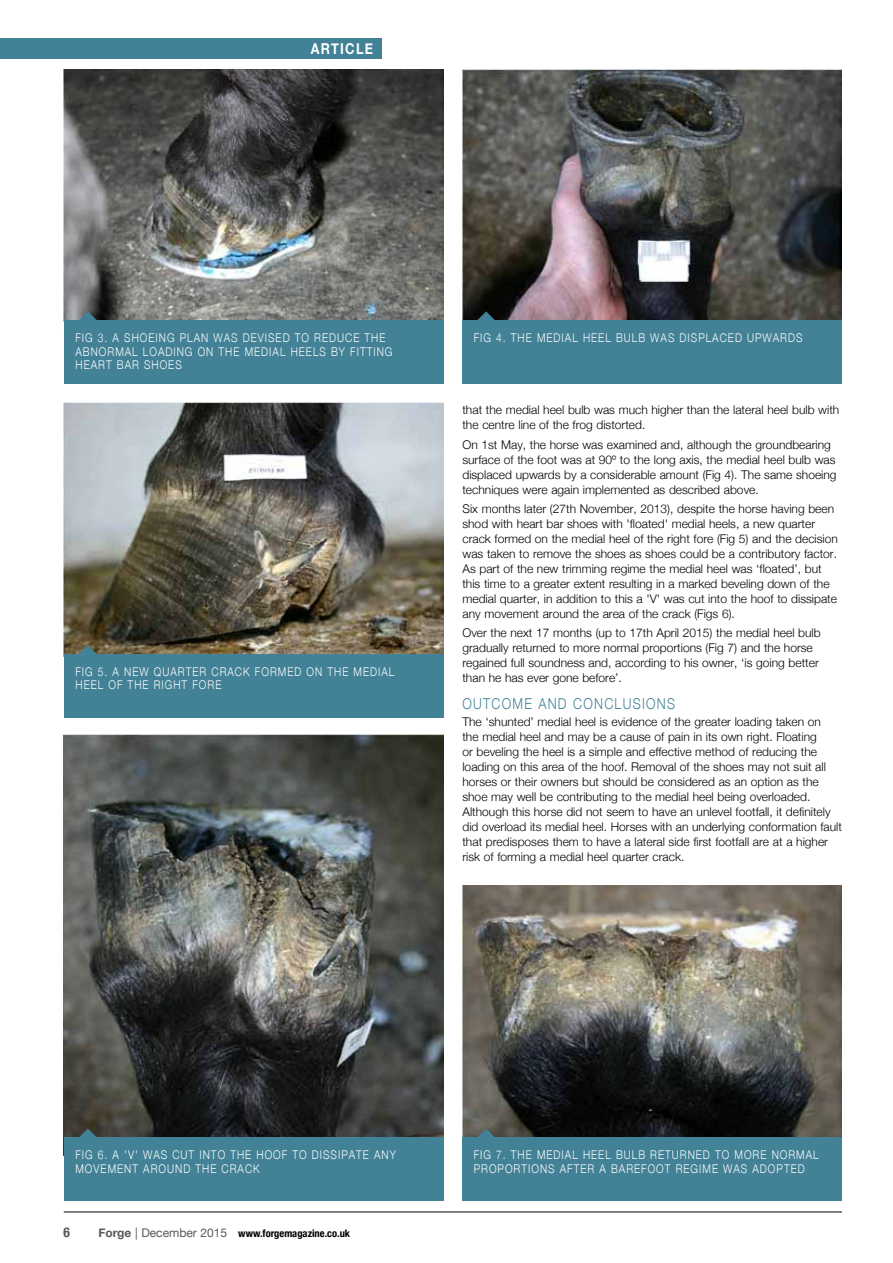
<style>
.page{position:relative;width:893px;height:1263px;background:#fff}
.page>*{position:absolute;margin:0;border:0;box-sizing:border-box;transform-origin:0 0}
.t1{font:300 15px "Helvetica Neue";color:#428196;scale:.85 1}
.t2{font:700 15px "Helvetica Neue";letter-spacing:.1em;color:#fff;scale:.85 1}
.t3{font:700 condensed 13.5px "Helvetica Neue";color:#58595b}
.t4{font:300 12px/15px "Helvetica Neue";color:#000}
.t5{font:300 12px "Helvetica Neue";letter-spacing:.1em;color:#fff;scale:.85 1}
.t6{font:700 condensed 10.5px "Helvetica Neue";color:#000}
.s1{font-stretch:normal;font-size:12px;color:#58595b}
.s2{font-weight:400;font-stretch:normal;font-size:12px;color:#58595b}
</style>
<div class="page">
<hr style="left:64px;top:1211px;width:778px;height:1px;background:#000">
<div style="left:0;top:38px;width:381px;height:21px;background:#428196"></div>
<img style="left:64px;top:403px;width:379px;height:251px">
<img style="left:64px;top:735px;width:379px;height:402px">
<img style="left:462px;top:885px;width:380px;height:252px">
<img style="left:64px;top:69px;width:379px;height:251px">
<img style="left:462px;top:70px;width:380px;height:250px">
<div style="left:64px;top:320px;width:380px;height:64px;background:#428196"></div>
<svg style="left:64px;top:311px;width:48px;height:9px"></svg>
<div style="left:462px;top:320px;width:380px;height:64px;background:#428196"></div>
<svg style="left:462px;top:311px;width:48px;height:9px"></svg>
<div style="left:64px;top:654px;width:380px;height:63px;background:#428196"></div>
<svg style="left:64px;top:645px;width:48px;height:9px"></svg>
<div style="left:64px;top:1137px;width:380px;height:64px;background:#428196"></div>
<svg style="left:64px;top:1128px;width:48px;height:9px"></svg>
<div style="left:462px;top:1137px;width:380px;height:64px;background:#428196"></div>
<svg style="left:462px;top:1128px;width:48px;height:9px"></svg>
<p class="t2" style="left:311px;top:40px;width:75px">ARTICLE</p>
<p class="t5" style="left:75px;top:330px;width:67px">Fig 3. A shoeing</p>
<p class="t5" style="left:180px;top:330px;width:9px">plan</p>
<p class="t5" style="left:213px;top:330px;width:11px">was</p>
<p class="t5" style="left:243px;top:330px;width:9px">devised</p>
<p class="t5" style="left:295px;top:330px;width:32px">to red</p>
<p class="t5" style="left:337px;top:330px;width:42px">uce the</p>
<p class="t5" style="left:75px;top:344px;width:11px">abnormal</p>
<p class="t5" style="left:143px;top:344px;width:10px">loading</p>
<p class="t5" style="left:198px;top:344px;width:34px">on the</p>
<p class="t5" style="left:245px;top:344px;width:9px">medial</p>
<p class="t5" style="left:291px;top:344px;width:10px">heels</p>
<p class="t5" style="left:331px;top:344px;width:31px">by fitting</p>
<p class="t5" style="left:75px;top:357px;width:10px">heart</p>
<p class="t5" style="left:117px;top:357px;width:10px">bar</p>
<p class="t5" style="left:144px;top:357px;width:10px">shoes</p>
<p class="t5" style="left:75px;top:664px;width:68px">Fig 5. A new</p>
<p class="t5" style="left:154px;top:664px;width:29px">quarter</p>
<p class="t5" style="left:211px;top:664px;width:10px">crac</p>
<p class="t5" style="left:243px;top:664px;width:24px">k formed</p>
<p class="t5" style="left:307px;top:664px;width:34px">on the</p>
<p class="t5" style="left:354px;top:664px;width:9px">medial</p>
<p class="t5" style="left:75px;top:677px;width:9px">heel</p>
<p class="t5" style="left:108px;top:677px;width:32px">of the</p>
<p class="t5" style="left:154px;top:677px;width:9px">right</p>
<p class="t5" style="left:192px;top:677px;width:10px">fore</p>
<p class="t5" style="left:474px;top:330px;width:84px">Fig 4. The medial</p>
<p class="t5" style="left:583px;top:330px;width:9px">heel</p>
<p class="t5" style="left:616px;top:330px;width:51px">bulb was</p>
<p class="t5" style="left:680px;top:330px;width:10px">displaced</p>
<p class="t5" style="left:747px;top:330px;width:20px">upwards</p>
<p class="t4" style="left:462px;top:402px;width:378px">that the medial heel bulb was much higher than the lateral heel bulb with the centre line of the frog distorted.</p>
<p class="t4" style="left:462px;top:436px;width:376px">On 1st May, the horse was examined and, although the groundbearing surface of the foot was at 90º to the long axis, the medial heel bulb was displaced upwards by a considerable amount (Fig 4). The same shoeing techniques were again implemented as described above.</p>
<p class="t4" style="left:462px;top:501px;width:377px">Six months later (27th November, 2013), despite the horse having been shod with heart bar shoes with 'floated' medial heels, a new quarter crack formed on the medial heel of the right fore (Fig 5) and the decision was taken to remove the shoes as shoes could be a contributory factor.<br>As part of the new trimming regime the medial heel was ‘floated’, but this time to a greater extent resulting in a marked beveling down of the medial quarter, in addition to this a 'V' was cut into the hoof to dissipate any movement around the area of the crack (Figs 6).</p>
<p class="t4" style="left:462px;top:625px;width:360px">Over the next 17 months (up to 17th April 2015) the medial heel bulb gradually returned to more normal proportions (Fig 7) and the horse regained full soundness and, according to his owner, ‘is going better than he has ever gone before’.</p>
<p class="t1" style="left:462px;top:694px;width:37px">Outcome</p>
<p class="t1" style="left:538px;top:694px;width:12px">and</p>
<p class="t1" style="left:573px;top:694px;width:13px">concl</p>
<p class="t1" style="left:623px;top:694px;width:23px">usions</p>
<p class="t4" style="left:462px;top:714px;width:381px">The ‘shunted’ medial heel is evidence of the greater loading taken on<br>the medial heel and may be a cause of pain in its own right. Floating<br>or beveling the heel is a simple and effective method of reducing the loading on this area of the hoof. Removal of the shoes may not suit all horses or their owners but should be considered as an option as the shoe may well be contributing to the medial heel being overloaded.<br>Although this horse did not seem to have an unlevel footfall, it definitely did overload its medial heel. Horses with an underlying conformation fault that predisposes them to have a lateral side first footfall are at a higher risk of forming a medial heel quarter crack.</p>
<p class="t5" style="left:75px;top:1147px;width:90px">Fig 6. A 'V' was</p>
<p class="t5" style="left:172px;top:1147px;width:41px">cut into</p>
<p class="t5" style="left:230px;top:1147px;width:10px">the</p>
<p class="t5" style="left:256px;top:1147px;width:10px">hoof</p>
<p class="t5" style="left:292px;top:1147px;width:32px">to dissipate</p>
<p class="t5" style="left:374px;top:1147px;width:10px">any</p>
<p class="t5" style="left:75px;top:1161px;width:11px">movement</p>
<p class="t5" style="left:143px;top:1161px;width:10px">aro</p>
<p class="t5" style="left:167px;top:1161px;width:43px">und the</p>
<p class="t5" style="left:222px;top:1161px;width:10px">crac</p>
<p class="t5" style="left:253px;top:1161px;width:9px">k</p>
<p class="t3" style="left:64px;top:1223px;width:8px">6</p>
<p class="t6" style="left:98px;top:1227px;width:253px"><span class="s1">Forge</span> <span class="s2">| December 2015</span> www.forgemagazine.co.uk</p>
<p class="t5" style="left:474px;top:1147px;width:84px">Fig 7. The medial</p>
<p class="t5" style="left:583px;top:1147px;width:9px">heel</p>
<p class="t5" style="left:616px;top:1147px;width:85px">bulb returned</p>
<p class="t5" style="left:715px;top:1147px;width:33px">to more</p>
<p class="t5" style="left:772px;top:1147px;width:11px">normal</p>
<p class="t5" style="left:474px;top:1161px;width:10px">proportions</p>
<p class="t5" style="left:560px;top:1161px;width:10px">after</p>
<p class="t5" style="left:599px;top:1161px;width:24px">a barefoot</p>
<p class="t5" style="left:676px;top:1161px;width:10px">regime</p>
<p class="t5" style="left:723px;top:1161px;width:11px">was</p>
<p class="t5" style="left:752px;top:1161px;width:10px">adopted</p>
</div>
